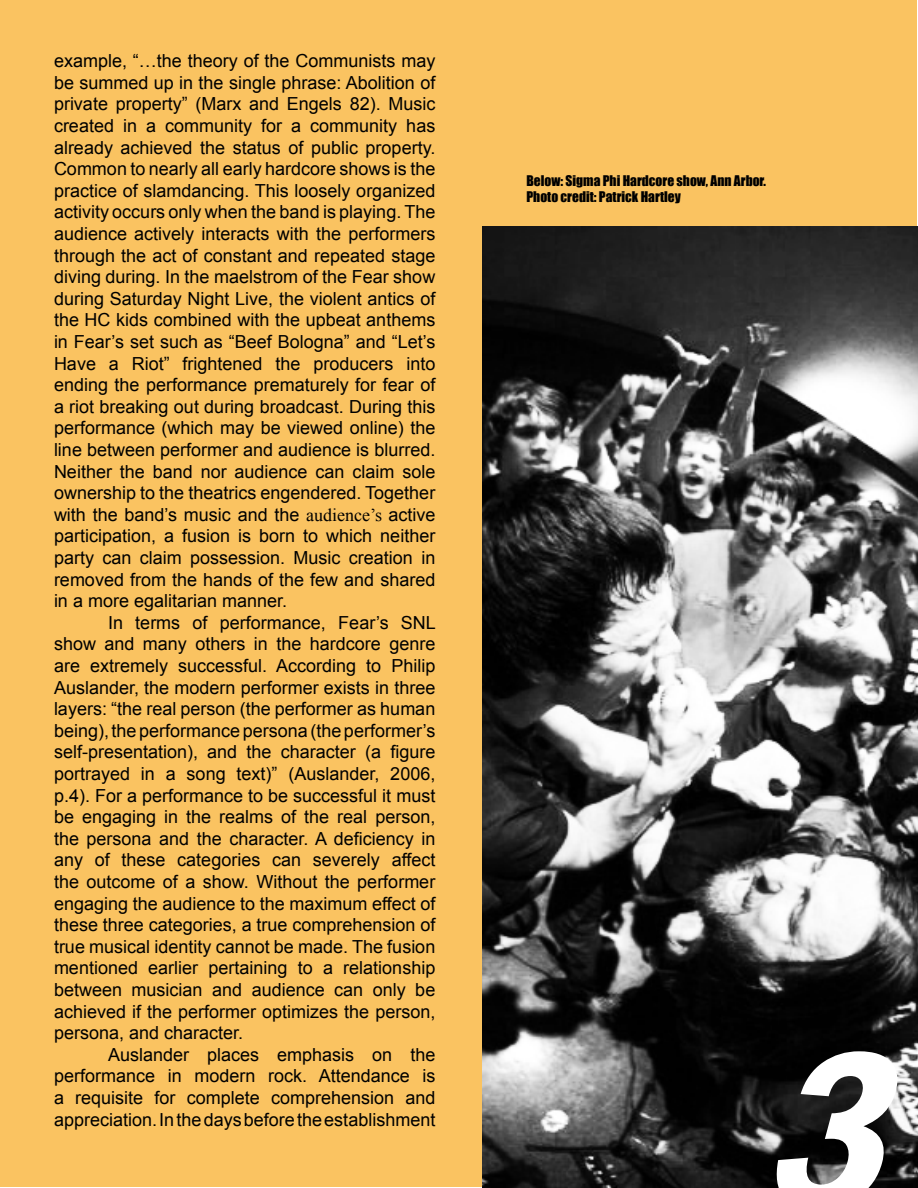
<style>
.page{position:relative;width:918px;height:1188px;background:#fff}
.page>*{position:absolute;margin:0;border:0;box-sizing:border-box;transform-origin:0 0}
.t1{font:italic 700 225px "Rockwell";color:#fff}
.t2{font:18px/21.6px "Arial";color:#000;text-align:justify}
.t3{font:13.5px/16.2px "Impact";color:#000}
.s1{font-family:"Times New Roman"}
</style>
<div class="page">
<div style="left:1px;top:1px;width:916px;height:1186px;background:#fac361"></div>
<img style="left:483px;top:226px;width:435px;height:962px">
<p class="t2" style="left:54px;top:50px;width:383px">example, “…the theory of the Communists may be summed up in the single phrase: Abolition of private property” (Marx and Engels 82). Music created in a community for a community has already achieved the status of public property.<br>Common to nearly all early hardcore shows is the practice of slamdancing. This loosely organized activity occurs only when the band is playing. The audience actively interacts with the performers through the act of constant and repeated stage diving during. In the maelstrom of the Fear show during Saturday Night Live, the violent antics of the HC kids combined with the upbeat anthems in Fear’s set such as “Beef Bologna” and “Let’s Have a Riot” frightened the producers into ending the performance prematurely for fear of a riot breaking out during broadcast. During this performance (which may be viewed online) the line between performer and audience is blurred.<br>Neither the band nor audience can claim sole ownership to the theatrics engendered. Together with the band’s music and the <span class="s1">audience’s</span> active participation, a fusion is born to which neither party can claim possession. Music creation in removed from the hands of the few and shared in a more egalitarian manner.</p>
<p class="t2" style="left:54px;top:612px;width:383px;text-indent:54px">In terms of performance, Fear’s SNL show and many others in the hardcore genre are extremely successful. According to Philip Auslander, the modern performer exists in three layers: “the real person (the performer as human being), the performance persona (the performer’s self-presentation), and the character (a figure portrayed in a song text)” (Auslander, 2006, p.4). For a performance to be successful it must be engaging in the realms of the real person, the persona and the character. A deficiency in any of these categories can severely affect the outcome of a show. Without the performer engaging the audience to the maximum effect of these three categories, a true comprehension of true musical identity cannot be made. The fusion mentioned earlier pertaining to a relationship between musician and audience can only be achieved if the performer optimizes the person, persona, and character.</p>
<p class="t2" style="left:54px;top:1044px;width:383px;text-indent:54px">Auslander places emphasis on the performance in modern rock. Attendance is a requisite for complete comprehension and appreciation. In the days before the establishment</p>
<h1 class="t1" style="left:758px;top:995px;width:199px">3</h1>
<p class="t3" style="left:526px;top:173px;width:241px">Below: Sigma Phi Hardcore show, Ann Arbor.<br>Photo credit: Patrick Hartley</p>
</div>
